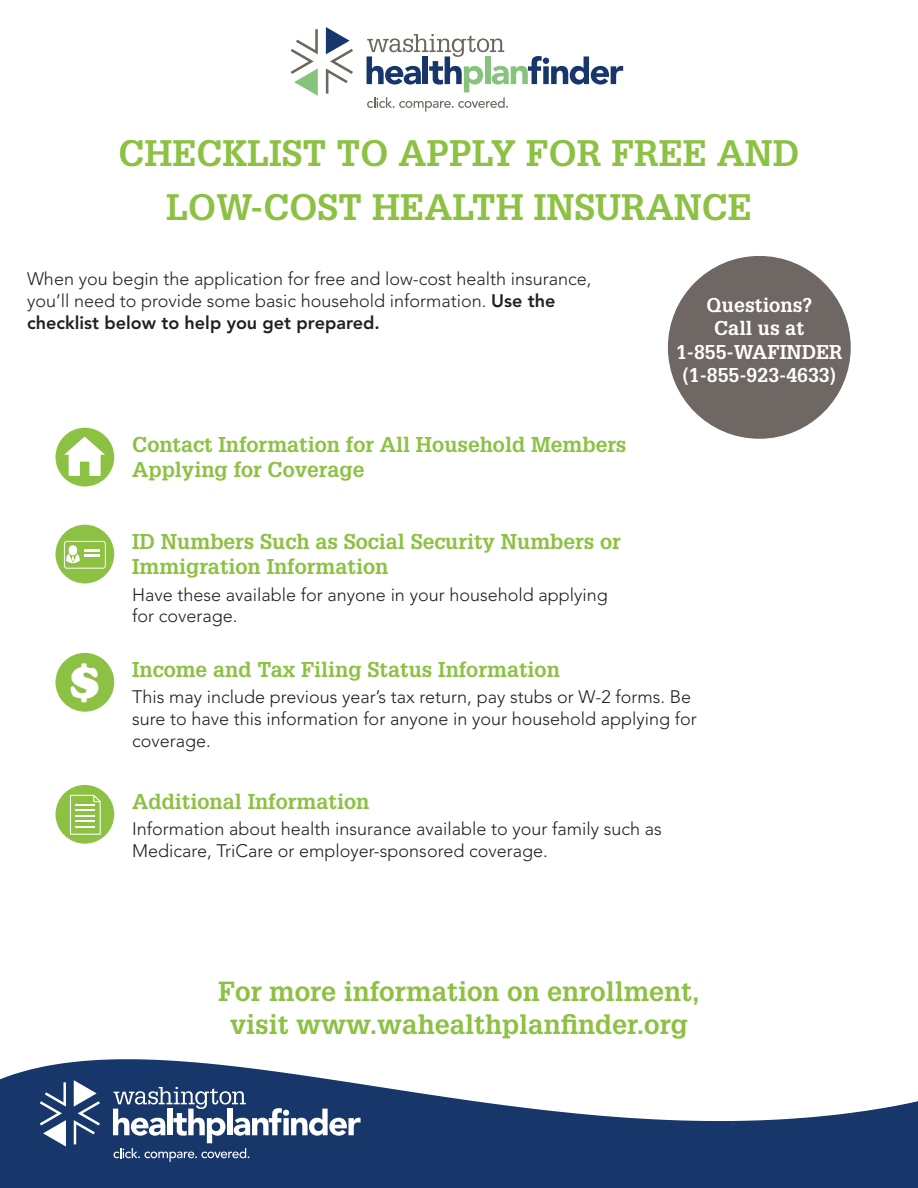
<style>
.page{position:relative;width:918px;height:1188px;background:#fff}
.page>*{position:absolute;margin:0;border:0;box-sizing:border-box;transform-origin:0 0}
.t1{font:49.35px "Cooper Black Std";color:#fff}
.t2{font:700 36px "Glypha LT Std";color:#8cc144}
.t3{font:700 27px "Glypha LT Std";color:#8cc144}
.t4{font:700 21px "Glypha LT Std";color:#8cc144}
.t5{font:700 19.5px "Glypha LT Std";color:#fff}
.t6{font:300 18px/21.6px "Avenir LT Std";color:#231f20}
.s1{font-weight:800}
</style>
<div class="page">
<svg style="left:291px;top:27px;width:62px;height:69px"></svg>
<svg style="left:367px;top:34px;width:256px;height:78px"></svg>
<svg style="left:21px;top:1059px;width:258px;height:13px;fill:#17376a"></svg>
<svg style="left:0;top:1072px;width:918px;height:61px"></svg>
<div style="left:0;top:1133px;width:918px;height:55px;background:#17376a"></div>
<svg style="left:40px;top:1082px;width:26px;height:65px"></svg>
<svg style="left:74px;top:1080px;width:26px;height:64px"></svg>
<svg style="left:113px;top:1087px;width:248px;height:75px"></svg>
<div style="left:668px;top:256px;width:183px;height:183px;background:#6e6763;border-radius:50%"></div>
<div style="left:55px;top:653px;width:59px;height:59px;background:#8cc144;border-radius:50%"></div>
<div style="left:55px;top:785px;width:59px;height:59px;background:#8cc144;border-radius:50%"></div>
<svg style="left:70px;top:795px;width:31px;height:40px"></svg>
<div style="left:55px;top:525px;width:59px;height:58px;background:#8cc144;border-radius:50%"></div>
<svg style="left:64px;top:541px;width:42px;height:28px"></svg>
<div style="left:69px;top:545px;width:8px;height:10px;background:#fff;border-radius:4px"></div>
<hr style="left:85px;top:549px;width:15px;height:3px;background:#fff">
<hr style="left:85px;top:554px;width:15px;height:3px;background:#fff">
<div style="left:55px;top:428px;width:59px;height:58px;background:#8cc144;border-radius:50%"></div>
<svg style="left:64px;top:437px;width:41px;height:39px"></svg>
<p class="t2" style="left:119px;top:131px;width:682px">CHECKLIST TO APPLY FOR FREE AND</p>
<p class="t2" style="left:166px;top:185px;width:587px">LOW-COST HEALTH INSURANCE</p>
<p class="t6" style="left:27px;top:268px;width:566px">When you begin the application for free and low-cost health insurance, you’ll need to provide some basic household information. <span class="s1">Use the checklist below to help you get prepared.</span></p>
<p class="t4" style="left:132px;top:432px;width:496px">Contact Information for All Household Members</p>
<p class="t4" style="left:132px;top:457px;width:234px">Applying for Coverage</p>
<p class="t4" style="left:132px;top:529px;width:490px">ID Numbers Such as Social Security Numbers or</p>
<p class="t4" style="left:132px;top:554px;width:258px">Immigration Information</p>
<p class="t6" style="left:132px;top:584px;width:477px">Have these available for anyone in your household applying for coverage.</p>
<p class="t5" style="left:706px;top:293px;width:107px">Questions?</p>
<p class="t5" style="left:714px;top:316px;width:92px">Call us at</p>
<p class="t5" style="left:676px;top:340px;width:168px">1-855-WAFINDER</p>
<p class="t5" style="left:682px;top:363px;width:155px">(1-855-923-4633)</p>
<p class="t1" style="left:69px;top:650px;width:33px">$</p>
<p class="t4" style="left:132px;top:657px;width:429px">Income and Tax Filing Status Information</p>
<p class="t6" style="left:132px;top:686px;width:566px">This may include previous year’s tax return, pay stubs or W-2 forms. Be sure to have this information for anyone in your household applying for coverage.</p>
<p class="t4" style="left:132px;top:789px;width:239px">Additional Information</p>
<p class="t6" style="left:132px;top:818px;width:531px">Information about health insurance available to your family such as<br>Medicare, TriCare or employer-sponsored coverage.</p>
<p class="t3" style="left:218px;top:975px;width:483px">For more information on enrollment,</p>
<p class="t3" style="left:230px;top:1008px;width:459px">visit www.wahealthplanfinder.org</p>
</div>
